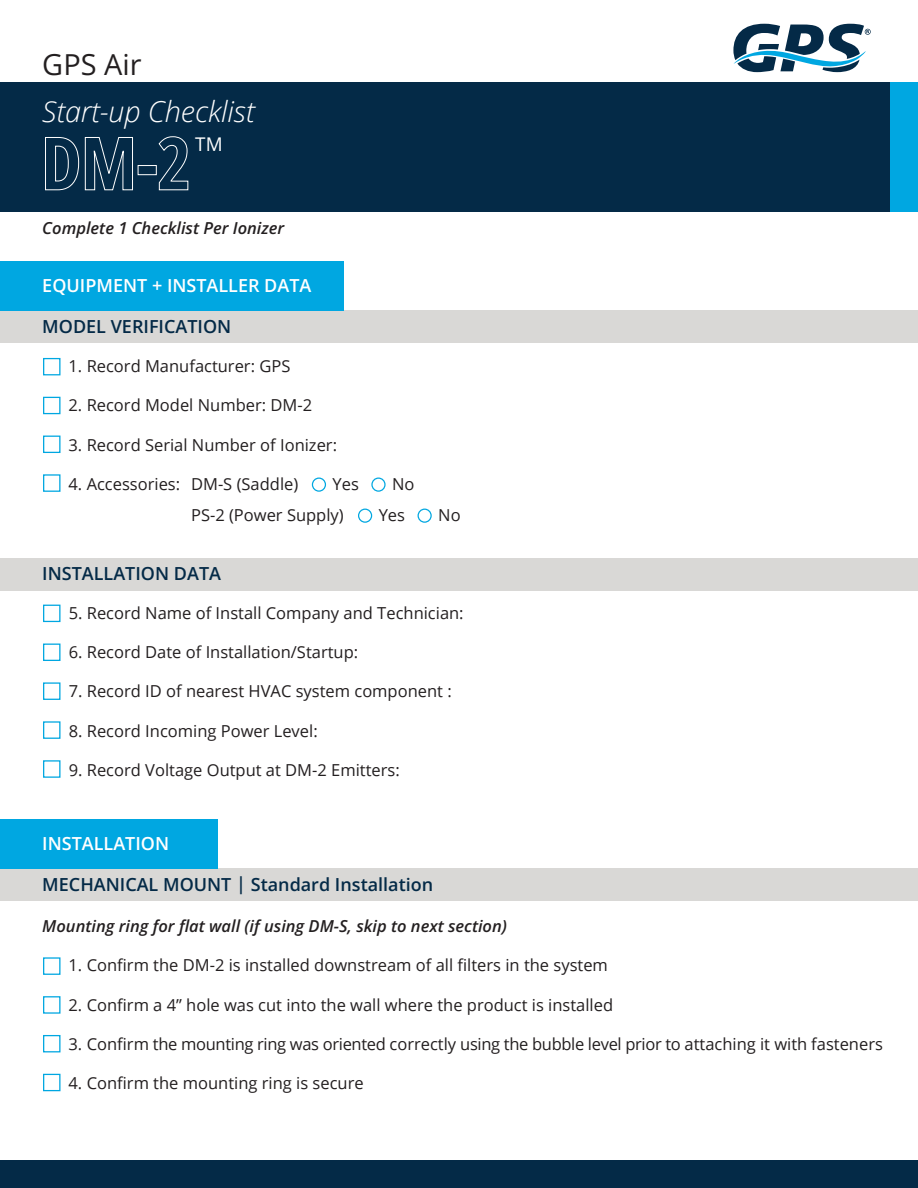
<style>
.page{position:relative;width:918px;height:1188px;background:#fff}
.page>*{position:absolute;margin:0;border:0;box-sizing:border-box;transform-origin:0 0}
.t1{font:italic 300 28.95px "Open Sans";letter-spacing:-.005em;color:#fff}
.t2{font:28.95px "Open Sans";color:#231f20}
.t3{font:18.9px "Open Sans";color:#fff}
.t4{font:600 18px "Open Sans";color:#042a47}
.t5{font:600 18px "Open Sans";color:#fff}
.t6{font:16.5px "Open Sans";color:#231f20}
.t7{font:16.5px "Open Sans";letter-spacing:-.02em;color:#231f20}
.t8{font:italic 600 16.5px "Open Sans";color:#231f20}
.s1{font-style:inherit}
</style>
<div class="page">
<div style="left:0;top:310px;width:917px;height:33px;background:#d9d8d6"></div>
<div style="left:0;top:261px;width:343px;height:49px;background:#00a7e1"></div>
<div style="left:0;top:83px;width:918px;height:129px;background:#042a47"></div>
<div style="left:0;top:1161px;width:918px;height:27px;background:#042a47"></div>
<div style="left:890px;top:83px;width:28px;height:129px;background:#00a7e1"></div>
<svg style="left:733px;top:24px;width:138px;height:48px"></svg>
<svg style="left:45px;top:137px;width:88px;height:54px"></svg>
<div style="left:138px;top:165px;width:19px;height:10px;border:1px solid #fff"></div>
<svg style="left:158px;top:136px;width:31px;height:55px"></svg>
<div style="left:43px;top:358px;width:18px;height:17px;border:1px solid #00a7e1"></div>
<div style="left:43px;top:397px;width:18px;height:17px;border:1px solid #00a7e1"></div>
<div style="left:43px;top:436px;width:18px;height:17px;border:1px solid #00a7e1"></div>
<div style="left:43px;top:474px;width:18px;height:18px;border:1px solid #00a7e1"></div>
<div style="left:43px;top:957px;width:18px;height:18px;border:1px solid #00a7e1"></div>
<div style="left:43px;top:996px;width:18px;height:18px;border:1px solid #00a7e1"></div>
<div style="left:43px;top:1035px;width:18px;height:17px;border:1px solid #00a7e1"></div>
<div style="left:43px;top:1074px;width:18px;height:17px;border:1px solid #00a7e1"></div>
<div style="left:0;top:868px;width:917px;height:33px;background:#d9d8d6"></div>
<div style="left:0;top:819px;width:217px;height:49px;background:#00a7e1"></div>
<div style="left:312px;top:478px;width:14px;height:14px;border:1px solid #00a7e1;border-radius:50%"></div>
<div style="left:371px;top:478px;width:15px;height:14px;border:1px solid #00a7e1;border-radius:50%"></div>
<div style="left:358px;top:509px;width:14px;height:14px;border:1px solid #00a7e1;border-radius:50%"></div>
<div style="left:418px;top:509px;width:14px;height:14px;border:1px solid #00a7e1;border-radius:50%"></div>
<div style="left:0;top:558px;width:917px;height:33px;background:#d9d8d6"></div>
<div style="left:43px;top:605px;width:18px;height:17px;border:1px solid #00a7e1"></div>
<div style="left:43px;top:644px;width:18px;height:17px;border:1px solid #00a7e1"></div>
<div style="left:43px;top:682px;width:18px;height:18px;border:1px solid #00a7e1"></div>
<div style="left:43px;top:721px;width:18px;height:18px;border:1px solid #00a7e1"></div>
<div style="left:43px;top:760px;width:18px;height:18px;border:1px solid #00a7e1"></div>
<h1 class="t2" style="left:42px;top:44px;width:101px">GPS Air</h1>
<h1 class="t1" style="left:42px;top:92px;width:214px"><span class="s1">Start-up</span> Checklist</h1>
<p class="t3" style="left:195px;top:131px;width:29px">TM</p>
<p class="t8" style="left:42px;top:217px;width:244px">Complete 1 Checklist Per Ionizer</p>
<p class="t5" style="left:42px;top:273px;width:271px">EQUIPMENT + INSTALLER DATA</p>
<p class="t4" style="left:42px;top:314px;width:190px">MODEL VERIFICATION</p>
<p class="t6" style="left:69px;top:355px;width:223px">1. Record Manufacturer: GPS</p>
<p class="t6" style="left:69px;top:394px;width:245px">2. Record Model Number: DM-2</p>
<p class="t6" style="left:69px;top:433px;width:270px">3. Record Serial Number of Ionizer:</p>
<p class="t6" style="left:69px;top:473px;width:113px">4. Accessories:</p>
<p class="t6" style="left:191px;top:472px;width:109px">DM-S (Saddle)</p>
<p class="t6" style="left:333px;top:472px;width:28px">Yes</p>
<p class="t6" style="left:392px;top:472px;width:24px">No</p>
<p class="t6" style="left:191px;top:503px;width:154px">PS-2 (Power Supply)</p>
<p class="t6" style="left:379px;top:503px;width:28px">Yes</p>
<p class="t6" style="left:438px;top:503px;width:24px">No</p>
<p class="t4" style="left:42px;top:561px;width:180px">INSTALLATION DATA</p>
<p class="t6" style="left:69px;top:601px;width:396px">5. Record Name of Install Company and Technician:</p>
<p class="t6" style="left:69px;top:641px;width:291px">6. Record Date of Installation/Startup:</p>
<p class="t6" style="left:69px;top:680px;width:384px">7. Record ID of nearest HVAC system component :</p>
<p class="t6" style="left:69px;top:719px;width:250px">8. Record Incoming Power Level:</p>
<p class="t6" style="left:69px;top:759px;width:333px">9. Record Voltage Output at DM-2 Emitters:</p>
<p class="t5" style="left:42px;top:831px;width:128px">INSTALLATION</p>
<p class="t4" style="left:42px;top:872px;width:392px">MECHANICAL MOUNT | Standard Installation</p>
<p class="t8" style="left:42px;top:914px;width:466px">Mounting ring for flat wall (if using DM-S, skip to next section)</p>
<p class="t6" style="left:69px;top:954px;width:541px">1. Confirm the DM-2 is installed downstream of all filters in the system</p>
<p class="t6" style="left:69px;top:993px;width:546px">2. Confirm a 4” hole was cut into the wall where the product is installed</p>
<p class="t7" style="left:69px;top:1033px;width:816px">3. Confirm the mounting ring was oriented correctly using the bubble level prior to attaching it with fasteners</p>
<p class="t6" style="left:69px;top:1072px;width:297px">4. Confirm the mounting ring is secure</p>
</div>
